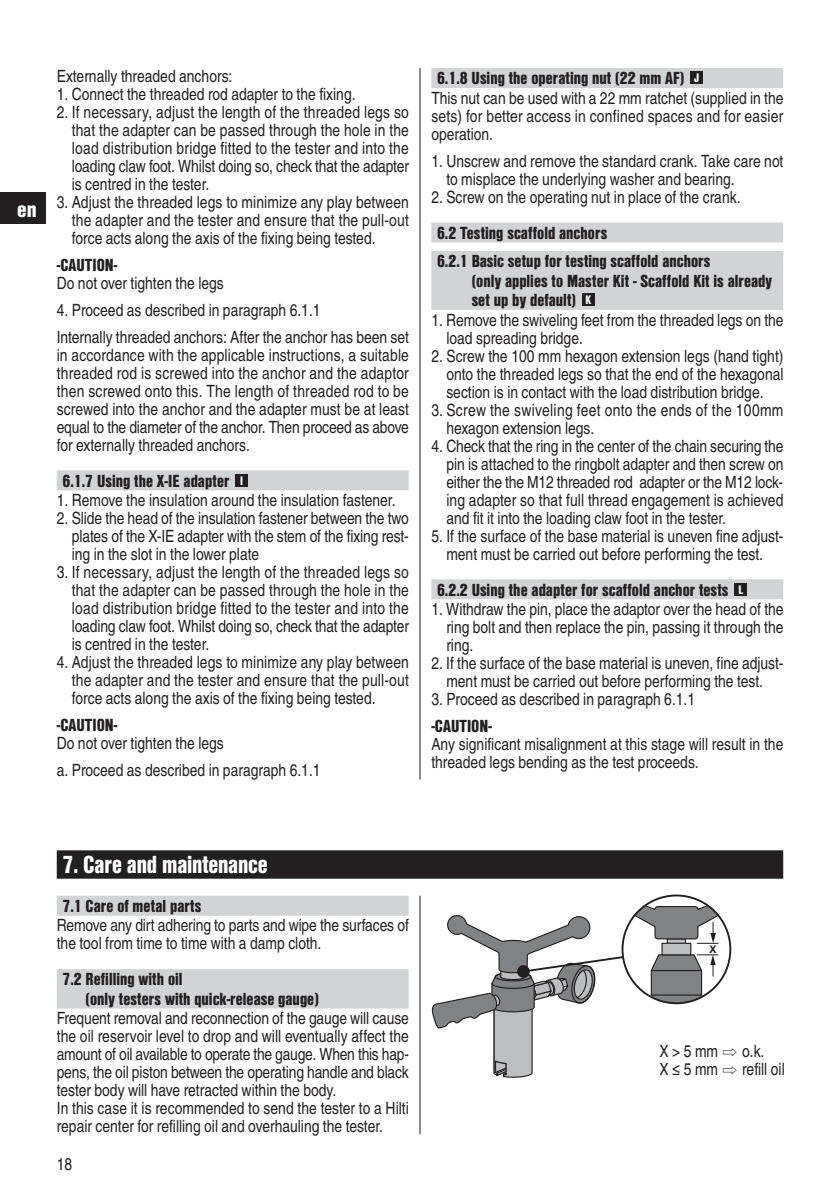
<style>
.page{position:relative;width:840px;height:1191px;background:#fff}
.page>*{position:absolute;margin:0;border:0;box-sizing:border-box;transform-origin:0 0}
.t1{font:700 condensed 24px "Hilti";letter-spacing:-.01em;color:#fff}
.t2{font:700 condensed 21px "Hilti";color:#fff;scale:1.1 1}
.t3{font:condensed 17px/18px "Hilti";color:#231f20;text-align:justify}
.t4{font:700 condensed 17px/19.4px "Hilti";color:#231f20}
.t5{font:condensed 17px/18px "Hilti";letter-spacing:.02em;color:#231f20}
.t6{font:700 condensed 12px "Hilti";color:#fff}
</style>
<div class="page">
<div style="left:0;top:193px;width:45px;height:31px;background:#231f20"></div>
<div style="left:57px;top:470px;width:351px;height:20px;background:#d1d3d4"></div>
<div style="left:235px;top:474px;width:13px;height:13px;background:#231f20"></div>
<hr style="left:419px;top:68px;width:1px;height:711px;background:#231f20">
<div style="left:431px;top:68px;width:351px;height:20px;background:#d1d3d4"></div>
<div style="left:431px;top:222px;width:351px;height:20px;background:#d1d3d4"></div>
<div style="left:431px;top:251px;width:351px;height:20px;background:#d1d3d4"></div>
<div style="left:431px;top:270px;width:351px;height:20px;background:#d1d3d4"></div>
<div style="left:431px;top:290px;width:351px;height:20px;background:#d1d3d4"></div>
<div style="left:431px;top:579px;width:351px;height:20px;background:#d1d3d4"></div>
<div style="left:690px;top:72px;width:12px;height:12px;background:#231f20"></div>
<div style="left:581px;top:293px;width:13px;height:13px;background:#231f20"></div>
<div style="left:734px;top:583px;width:13px;height:12px;background:#231f20"></div>
<div style="left:57px;top:850px;width:725px;height:28px;background:#231f20"></div>
<div style="left:57px;top:895px;width:351px;height:20px;background:#d1d3d4"></div>
<div style="left:57px;top:969px;width:351px;height:20px;background:#d1d3d4"></div>
<div style="left:57px;top:988px;width:351px;height:20px;background:#d1d3d4"></div>
<hr style="left:419px;top:895px;width:1px;height:239px;background:#231f20">
<svg style="left:431px;top:900px;width:298px;height:177px"></svg>
<p class="t2" style="left:17px;top:202px;width:19px">en</p>
<p class="t3" style="left:57px;top:68px;width:177px">Externally threaded anchors:</p>
<p class="t3" style="left:57px;top:86px;width:300px">1. Connect the threaded rod adapter to the fixing.</p>
<p class="t3" style="left:72px;top:104px;width:338px;text-indent:-15px">2. If necessary, adjust the length of the threaded legs so that the adapter can be passed through the hole in the load distribution bridge fitted to the tester and into the loading claw foot. Whilst doing so, check that the adapter is centred in the tester.</p>
<p class="t3" style="left:72px;top:194px;width:338px;text-indent:-15px">3. Adjust the threaded legs to minimize any play between the adapter and the tester and ensure that the pull-out force acts along the axis of the fixing being tested.</p>
<p class="t4" style="left:57px;top:256px;width:62px">-CAUTION-</p>
<p class="t3" style="left:57px;top:275px;width:168px">Do not over tighten the legs</p>
<p class="t3" style="left:57px;top:298px;width:353px;line-height:27px">4. Proceed as described in paragraph 6.1.1<br>Internally threaded anchors: After the anchor has been set</p>
<p class="t3" style="left:57px;top:347px;width:353px">in accordance with the applicable instructions, a suitable threaded rod is screwed into the anchor and the adaptor then screwed onto this. The length of threaded rod to be screwed into the anchor and the adapter must be at least equal to the diameter of the anchor. Then proceed as above for externally threaded anchors.</p>
<p class="t4" style="left:62px;top:472px;width:168px">6.1.7 Using the X-IE adapter</p>
<p class="t3" style="left:57px;top:493px;width:340px">1. Remove the insulation around the insulation fastener.</p>
<p class="t3" style="left:72px;top:511px;width:338px;text-indent:-15px">2. Slide the head of the insulation fastener between the two plates of the X-IE adapter with the stem of the fixing rest&shy;ing in the slot in the lower plate</p>
<p class="t3" style="left:72px;top:565px;width:338px;text-indent:-15px">3. If necessary, adjust the length of the threaded legs so that the adapter can be passed through the hole in the load distribution bridge fitted to the tester and into the loading claw foot. Whilst doing so, check that the adapter is centred in the tester.</p>
<p class="t3" style="left:72px;top:655px;width:338px;text-indent:-15px">4. Adjust the threaded legs to minimize any play between the adapter and the tester and ensure that the pull-out force acts along the axis of the fixing being tested.</p>
<p class="t4" style="left:57px;top:716px;width:62px">-CAUTION-</p>
<p class="t3" style="left:57px;top:731px;width:265px;line-height:27px">Do not over tighten the legs<br>a. Proceed as described in paragraph 6.1.1</p>
<p class="t6" style="left:240px;top:476px;width:4px">I</p>
<p class="t4" style="left:437px;top:70px;width:249px">6.1.8 Using the operating nut (22 mm AF)</p>
<p class="t3" style="left:431px;top:91px;width:353px">This nut can be used with a 22 mm ratchet (supplied in the sets) for better access in confined spaces and for easier operation.</p>
<p class="t3" style="left:446px;top:154px;width:338px;text-indent:-15px">1. Unscrew and remove the standard crank. Take care not to misplace the underlying washer and bearing.</p>
<p class="t3" style="left:431px;top:190px;width:310px">2. Screw on the operating nut in place of the crank.</p>
<p class="t4" style="left:437px;top:220px;width:275px;line-height:28.4px">6.2 Testing scaffold anchors<br>6.2.1 Basic setup for testing scaffold anchors</p>
<p class="t4" style="left:471px;top:272px;width:301px">(only applies to Master Kit - Scaffold Kit is already set up by default)</p>
<p class="t3" style="left:446px;top:312px;width:338px;text-indent:-15px">1. Remove the swiveling feet from the threaded legs on the load spreading bridge.</p>
<p class="t3" style="left:446px;top:348px;width:338px;text-indent:-15px">2. Screw the 100 mm hexagon extension legs (hand tight) onto the threaded legs so that the end of the hexagonal section is in contact with the load distribution bridge.</p>
<p class="t5" style="left:446px;top:402px;width:338px;text-indent:-15px">3. Screw the swiveling feet onto the ends of the 100mm hexagon extension legs.</p>
<p class="t3" style="left:446px;top:438px;width:338px;text-indent:-15px">4. Check that the ring in the center of the chain securing the pin is attached to the ringbolt adapter and then screw on either the the M12 threaded rod adapter or the M12 lock&shy;ing adapter so that full thread engagement is achieved and fit it into the loading claw foot in the tester.</p>
<p class="t3" style="left:431px;top:528px;width:353px;text-align:center">5. If the surface of the base material is uneven fine adjust&shy;ment must be carried out before performing the test.</p>
<p class="t4" style="left:437px;top:581px;width:293px">6.2.2 Using the adapter for scaffold anchor tests</p>
<p class="t3" style="left:446px;top:602px;width:338px;text-indent:-15px">1. Withdraw the pin, place the adaptor over the head of the ring bolt and then replace the pin, passing it through the ring.</p>
<p class="t3" style="left:431px;top:656px;width:353px;text-align:center">2. If the surface of the base material is uneven, fine adjust&shy;ment must be carried out before performing the test.</p>
<p class="t3" style="left:431px;top:692px;width:265px">3. Proceed as described in paragraph 6.1.1</p>
<p class="t4" style="left:431px;top:717px;width:62px">-CAUTION-</p>
<p class="t3" style="left:431px;top:737px;width:353px">Any significant misalignment at this stage will result in the threaded legs bending as the test proceeds.</p>
<p class="t6" style="left:693px;top:74px;width:7px">J</p>
<p class="t6" style="left:585px;top:296px;width:7px">K</p>
<p class="t6" style="left:738px;top:585px;width:6px">L</p>
<h1 class="t1" style="left:62px;top:856px;width:207px">7. Care and maintenance</h1>
<p class="t4" style="left:62px;top:897px;width:140px">7.1 Care of metal parts</p>
<p class="t3" style="left:57px;top:918px;width:353px">Remove any dirt adhering to parts and wipe the surfaces of the tool from time to time with a damp cloth.</p>
<p class="t4" style="left:85px;top:971px;width:235px;text-indent:-23px">7.2 Refilling with oil<br>(only testers with quick-release gauge)</p>
<p class="t3" style="left:57px;top:1011px;width:353px;text-align:left">Frequent removal and reconnection of the gauge will cause the oil reservoir level to drop and will eventually affect the amount of oil available to operate the gauge. When this hap&shy;pens, the oil piston between the operating handle and black tester body will have retracted within the body.<br>In this case it is recommended to send the tester to a Hilti repair center for refilling oil and overhauling the tester.</p>
<p class="t3" style="left:57px;top:1157px;width:17px">18</p>
<p class="t3" style="left:659px;top:1043px;width:127px">X &gt; 5 mm ⇨ o.k.<br>X ≤ 5 mm ⇨ refill oil</p>
</div>
